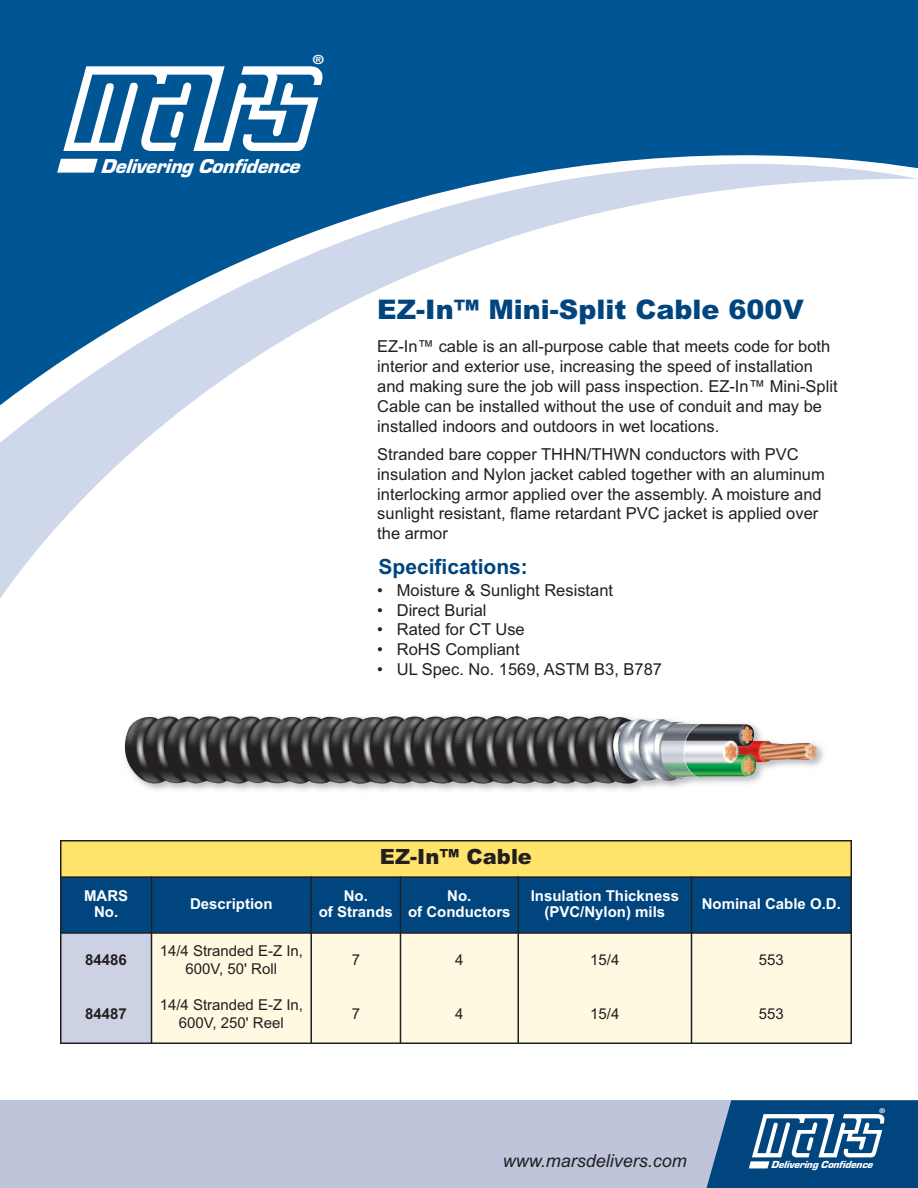
<style>
.page{position:relative;width:918px;height:1188px;background:#fff}
.page>*{position:absolute;margin:0;border:0;box-sizing:border-box;transform-origin:0 0}
.t1{font:900 27px "Arial";color:#01457f}
.t2{font:700 21px "Arial";color:#01457f}
.t3{font:900 21px "Arial";color:#231f20}
.t4{font:italic 20.85px "Eurostile Black DTC";color:#fff}
.t5{font:italic 18px "Arial";color:#231f20}
.t6{font:16.5px/19.8px "Arial";color:#231f20}
.t7{font:700 15px/16.5px "Arial";color:#fff;text-align:center}
.t8{font:15px/18px "Arial";color:#231f20;text-align:center}
.t9{font:700 15px "Arial";color:#231f20}
.t10{font:700 12.6px "Helvetica Neue";color:#fff;scale:1.1 1}
.t11{font:italic 10.65px "Eurostile Black DTC";color:#fff}
.t12{font:700 6.45px "Helvetica Neue";color:#fff;scale:1.1 1}
</style>
<div class="page">
<div style="left:0;top:1100px;width:918px;height:88px;background:#bec5db"></div>
<svg style="left:706px;top:1100px;width:212px;height:88px;background:#2e6595"></svg>
<div style="left:0;top:0;width:918px;height:164px;background:#005595"></div>
<svg style="left:0;top:164px;width:918px;height:435px"></svg>
<img style="left:124px;top:716px;width:693px;height:68px">
<svg style="left:63px;top:66px;width:260px;height:85px"></svg>
<svg style="left:57px;top:159px;width:41px;height:14px"></svg>
<div style="left:60px;top:840px;width:791px;height:37px;background:#ffe46c"></div>
<div style="left:60px;top:877px;width:92px;height:56px;background:#01457f"></div>
<div style="left:152px;top:877px;width:159px;height:56px;background:#01457f"></div>
<div style="left:311px;top:877px;width:89px;height:56px;background:#01457f"></div>
<div style="left:400px;top:877px;width:118px;height:56px;background:#01457f"></div>
<div style="left:518px;top:877px;width:174px;height:56px;background:#01457f"></div>
<div style="left:692px;top:877px;width:160px;height:56px;background:#01457f"></div>
<div style="left:60px;top:933px;width:92px;height:55px;background:#ccd2e3"></div>
<div style="left:152px;top:933px;width:159px;height:55px;background:#fef9e0"></div>
<div style="left:311px;top:933px;width:89px;height:55px;background:#fef9e0"></div>
<div style="left:400px;top:933px;width:118px;height:55px;background:#fef9e0"></div>
<div style="left:518px;top:933px;width:174px;height:55px;background:#fef9e0"></div>
<div style="left:692px;top:933px;width:160px;height:55px;background:#fef9e0"></div>
<div style="left:60px;top:988px;width:92px;height:56px;background:#ccd2e3"></div>
<div style="left:152px;top:988px;width:159px;height:56px;background:#fef9e0"></div>
<div style="left:311px;top:988px;width:89px;height:56px;background:#fef9e0"></div>
<div style="left:400px;top:988px;width:118px;height:56px;background:#fef9e0"></div>
<div style="left:518px;top:988px;width:174px;height:56px;background:#fef9e0"></div>
<div style="left:692px;top:988px;width:160px;height:56px;background:#fef9e0"></div>
<hr style="left:60px;top:840px;width:2px;height:204px;background:#231f20">
<hr style="left:151px;top:876px;width:1px;height:168px;background:#231f20">
<hr style="left:310px;top:876px;width:2px;height:168px;background:#231f20">
<hr style="left:400px;top:876px;width:1px;height:168px;background:#231f20">
<hr style="left:518px;top:876px;width:1px;height:168px;background:#231f20">
<hr style="left:691px;top:876px;width:1px;height:168px;background:#231f20">
<hr style="left:850px;top:840px;width:2px;height:204px;background:#231f20">
<hr style="left:60px;top:840px;width:792px;height:2px;background:#231f20">
<hr style="left:60px;top:876px;width:792px;height:2px;background:#231f20">
<hr style="left:60px;top:932px;width:792px;height:2px;background:#231f20">
<hr style="left:60px;top:1042px;width:792px;height:2px;background:#231f20">
<p class="t10" style="left:313px;top:51px;width:12px">®</p>
<p class="t4" style="left:100px;top:153px;width:205px">Delivering Confidence</p>
<h1 class="t1" style="left:377px;top:293px;width:428px">EZ-In™ Mini-Split Cable 600V</h1>
<p class="t6" style="left:377px;top:337px;width:462px">EZ-In™ cable is an all-purpose cable that meets code for both interior and exterior use, increasing the speed of installation and making sure the job will pass inspection. EZ-In™ Mini-Split Cable can be installed without the use of conduit and may be installed indoors and outdoors in wet locations.</p>
<p class="t6" style="left:377px;top:444px;width:449px">Stranded bare copper THHN/THWN conductors with PVC insulation and Nylon jacket cabled together with an aluminum interlocking armor applied over the assembly. A moisture and sunlight resistant, flame retardant PVC jacket is applied over the armor</p>
<p class="t2" style="left:379px;top:554px;width:151px">Specifications:</p>
<p class="t6" style="left:377px;top:580px;width:237px">• Moisture &amp; Sunlight Resistant</p>
<p class="t6" style="left:377px;top:600px;width:111px">• Direct Burial</p>
<p class="t6" style="left:377px;top:620px;width:149px">• Rated for CT Use</p>
<p class="t6" style="left:377px;top:640px;width:144px">• RoHS Compliant</p>
<p class="t6" style="left:377px;top:659px;width:286px">• UL Spec. No. 1569, ASTM B3, B787</p>
<p class="t3" style="left:380px;top:845px;width:154px">EZ-In™ Cable</p>
<p class="t7" style="left:84px;top:887px;width:46px">MARS<br>No.</p>
<p class="t7" style="left:190px;top:896px;width:84px">Description</p>
<p class="t7" style="left:319px;top:887px;width:76px">No.<br>of Strands</p>
<p class="t7" style="left:408px;top:887px;width:104px">No.<br>of Conductors</p>
<p class="t7" style="left:531px;top:887px;width:150px">Insulation Thickness (PVC/Nylon) mils</p>
<p class="t7" style="left:702px;top:896px;width:141px">Nominal Cable O.D.</p>
<p class="t9" style="left:85px;top:951px;width:43px">84486</p>
<p class="t8" style="left:160px;top:942px;width:145px">14/4 Stranded E-Z In,<br>600V, 50' Roll</p>
<p class="t8" style="left:352px;top:951px;width:10px">7</p>
<p class="t8" style="left:455px;top:951px;width:10px">4</p>
<p class="t8" style="left:590px;top:951px;width:31px">15/4</p>
<p class="t8" style="left:759px;top:951px;width:27px">553</p>
<p class="t9" style="left:85px;top:1005px;width:43px">84487</p>
<p class="t8" style="left:160px;top:996px;width:145px">14/4 Stranded E-Z In,<br>600V, 250' Reel</p>
<p class="t8" style="left:352px;top:1005px;width:10px">7</p>
<p class="t8" style="left:455px;top:1005px;width:10px">4</p>
<p class="t8" style="left:590px;top:1005px;width:31px">15/4</p>
<p class="t8" style="left:759px;top:1005px;width:27px">553</p>
<p class="t12" style="left:879px;top:1107px;width:7px">®</p>
<p class="t5" style="left:503px;top:1150px;width:186px">www.marsdelivers.com</p>
<p class="t11" style="left:771px;top:1159px;width:105px">Delivering Confidence</p>
</div>
